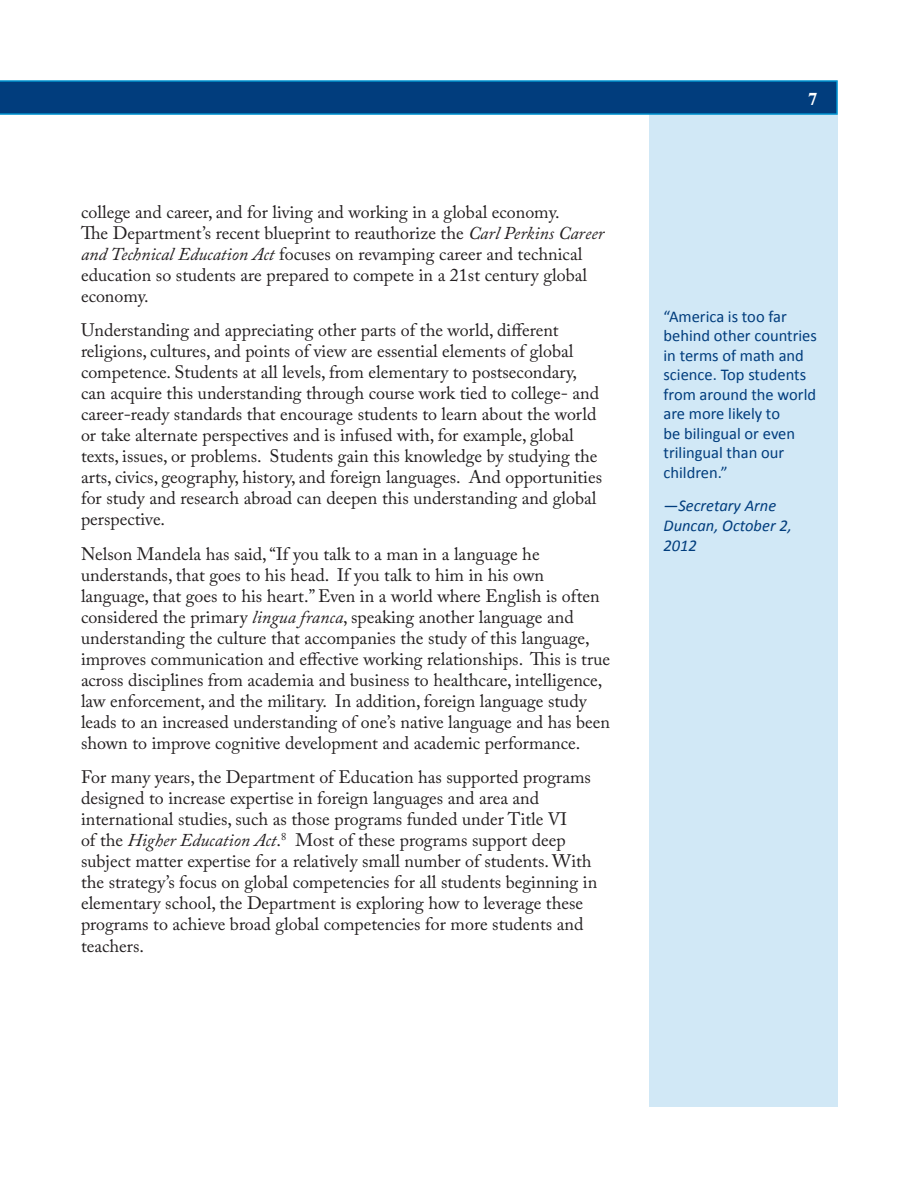
<style>
.page{position:relative;width:918px;height:1188px;background:#fff}
.page>*{position:absolute;margin:0;border:0;box-sizing:border-box;transform-origin:0 0}
.t1{font:18px/21px "Adobe Caslon Pro";color:#231f20}
.t2{font:700 18px "Times";color:#fff}
.t3{font:16.5px/19.5px "Calibri";color:#013d7d}
.t4{font:italic 16.5px/19.8px "Calibri";color:#013d7d}
.s1{font-style:italic}
</style>
<div class="page">
<div style="left:649px;top:81px;width:189px;height:1026px;background:#d1e8f6"></div>
<svg style="left:0;top:80px;width:838px;height:35px;background:#044685"></svg>
<p class="t1" style="left:81px;top:201px;width:525px">college and career, and for living and working in a global economy.<br>The Department’s recent blueprint to reauthorize the <span class="s1">Carl Perkins Career and Technical Education Act</span> focuses on revamping career and technical education so students are prepared to compete in a 21st century global economy.</p>
<p class="t1" style="left:81px;top:320px;width:523px">Understanding and appreciating other parts of the world, different religions, cultures, and points of view are essential elements of global competence. Students at all levels, from elementary to postsecondary, can acquire this understanding through course work tied to college- and career-ready standards that encourage students to learn about the world or take alternate perspectives and is infused with, for example, global texts, issues, or problems. Students gain this knowledge by studying the arts, civics, geography, history, and foreign languages. And opportunities for study and research abroad can deepen this understanding and global perspective.</p>
<p class="t1" style="left:81px;top:543px;width:531px">Nelson Mandela has said, “If you talk to a man in a language he understands, that goes to his head. If you talk to him in his own language, that goes to his heart.” Even in a world where English is often considered the primary <span class="s1">lingua franca</span>, speaking another language and understanding the culture that accompanies the study of this language, improves communication and effective working relationships. This is true across disciplines from academia and business to healthcare, intelligence, law enforcement, and the military. In addition, foreign language study leads to an increased understanding of one’s native language and has been shown to improve cognitive development and academic performance.</p>
<p class="t1" style="left:81px;top:767px;width:518px">For many years, the Department of Education has supported programs designed to increase expertise in foreign languages and area and international studies, such as those programs funded under Title VI<br>of the <span class="s1">Higher Education Act</span>.<sup>8</sup> Most of these programs support deep subject matter expertise for a relatively small number of students. With the strategy’s focus on global competencies for all students beginning in elementary school, the Department is exploring how to leverage these programs to achieve broad global competencies for more students and teachers.</p>
<p class="t2" style="left:808px;top:82px;width:10px">7</p>
<p class="t3" style="left:664px;top:306px;width:155px">“America is too far behind other countries in terms of math and science. Top students from around the world are more likely to<br>be bilingual or even trilingual than our children.”</p>
<p class="t4" style="left:664px;top:495px;width:130px">—Secretary Arne<br>Duncan, October 2,<br>2012</p>
</div>
